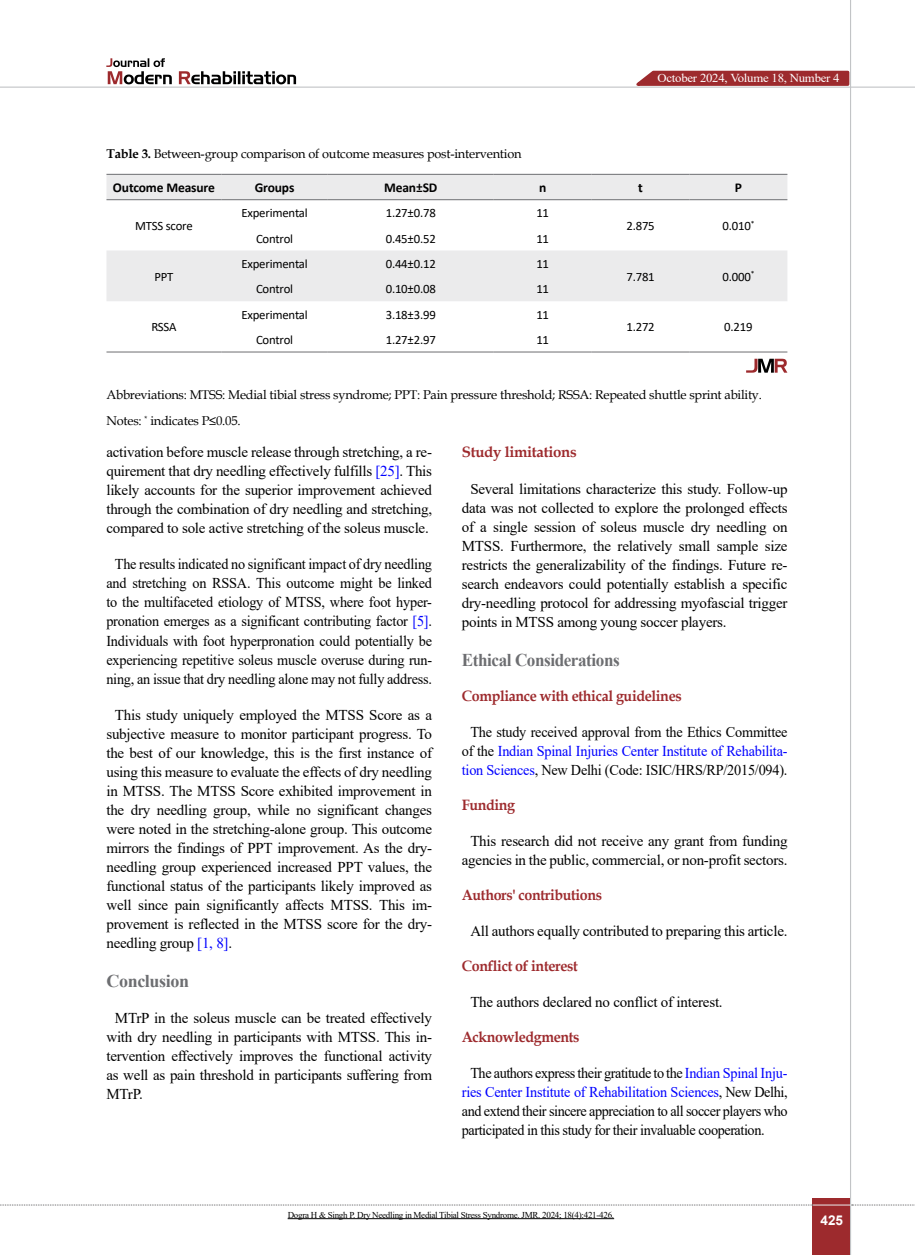
<style>
.page{position:relative;width:915px;height:1255px;background:#fff}
.page>*{position:absolute;margin:0;border:0;box-sizing:border-box;transform-origin:0 0}
.t1{font:700 18px "Times New Roman";letter-spacing:-.025em;color:#6d6e71;scale:.95 1}
.t2{font:700 18px "Times New Roman";letter-spacing:-.025em;color:#6d6e71}
.t3{font:15px/19px "Times New Roman";letter-spacing:-.015em;color:#000;text-align:justify}
.t4{font:15px/19px "Times New Roman";letter-spacing:-.015em;color:#000;text-align:center;scale:.95 1}
.t5{font:700 15px "Book Antiqua";letter-spacing:-.025em;color:#9d2a2d;scale:.95 1}
.t6{font:700 15px "Book Antiqua";letter-spacing:-.025em;color:#9d2a2d}
.t7{font:700 13.5px "Calibri";letter-spacing:-.01em;color:#000}
.t8{font:700 13.5px "Arial";color:#fff}
.t9{font:12.75px/26.2px "Book Antiqua";letter-spacing:-.015em;color:#000}
.t10{font:12.75px "Calibri";letter-spacing:-.015em;color:#000}
.t11{font:12.15px "Times New Roman";letter-spacing:-.015em;color:#fff;scale:1.05 1}
.t12{font:9px "Times New Roman";letter-spacing:-.03em;color:#000}
.s1{font-weight:700}
.s2{color:#00f}
</style>
<div class="page">
<div style="left:812px;top:1198px;width:38px;height:56px;background:#9d2a2d"></div>
<hr style="left:849px;top:0;width:1px;height:1254px;background:#c2c4c6">
<hr style="left:0;top:87px;width:914px;height:1px;background:#c2c4c6">
<hr style="left:812px;top:1204px;width:38px;height:1px;background:#ebebec">
<svg style="left:0;top:1204px;width:812px;height:1px"></svg>
<svg style="left:851px;top:1204px;width:64px;height:1px"></svg>
<svg style="left:179px;top:71px;width:117px;height:13px"></svg>
<svg style="left:106px;top:58px;width:66px;height:26px"></svg>
<svg style="left:106px;top:175px;width:681px;height:126px;fill:#ebebec"></svg>
<hr style="left:106px;top:351px;width:115px;height:1px;background:#6d6e71">
<hr style="left:591px;top:351px;width:98px;height:1px;background:#6d6e71">
<hr style="left:689px;top:351px;width:98px;height:1px;background:#6d6e71">
<hr style="left:221px;top:351px;width:106px;height:1px;background:#6d6e71">
<hr style="left:327px;top:351px;width:166px;height:1px;background:#6d6e71">
<hr style="left:493px;top:351px;width:98px;height:1px;background:#6d6e71">
<hr style="left:106px;top:174px;width:115px;height:1px;background:#6d6e71">
<hr style="left:221px;top:174px;width:106px;height:1px;background:#6d6e71">
<hr style="left:327px;top:174px;width:166px;height:1px;background:#6d6e71">
<hr style="left:493px;top:174px;width:98px;height:1px;background:#6d6e71">
<hr style="left:591px;top:174px;width:98px;height:1px;background:#6d6e71">
<hr style="left:689px;top:174px;width:98px;height:1px;background:#6d6e71">
<hr style="left:106px;top:199px;width:115px;height:1px;background:#6d6e71">
<hr style="left:221px;top:199px;width:106px;height:1px;background:#6d6e71">
<hr style="left:327px;top:199px;width:166px;height:1px;background:#6d6e71">
<hr style="left:493px;top:199px;width:98px;height:1px;background:#6d6e71">
<hr style="left:591px;top:199px;width:98px;height:1px;background:#6d6e71">
<hr style="left:689px;top:199px;width:98px;height:1px;background:#6d6e71">
<svg style="left:746px;top:359px;width:41px;height:13px"></svg>
<hr style="left:287px;top:1218px;width:327px;height:1px;background:#000">
<svg style="left:629px;top:69px;width:221px;height:18px;background:#b05658"></svg>
<p class="t11" style="left:657px;top:69px;width:175px">October 2024, Volume 18, Number 4</p>
<p class="t9" style="left:106px;top:140px;width:416px"><span class="s1">Table 3.</span> Between-group comparison of outcome measures post-intervention</p>
<p class="t7" style="left:113px;top:178px;width:103px">Outcome Measure</p>
<p class="t7" style="left:255px;top:178px;width:41px">Groups</p>
<p class="t7" style="left:384px;top:178px;width:55px">Mean±SD</p>
<p class="t7" style="left:539px;top:178px;width:9px">n</p>
<p class="t7" style="left:638px;top:178px;width:6px">t</p>
<p class="t7" style="left:734px;top:178px;width:9px">P</p>
<p class="t10" style="left:135px;top:217px;width:59px">MTSS score</p>
<p class="t10" style="left:241px;top:204px;width:68px">Experimental</p>
<p class="t10" style="left:385px;top:204px;width:52px">1.27±0.78</p>
<p class="t10" style="left:536px;top:204px;width:14px">11</p>
<p class="t10" style="left:626px;top:217px;width:30px">2.875</p>
<p class="t10" style="left:722px;top:217px;width:33px">0.010<sup>*</sup></p>
<p class="t10" style="left:154px;top:267px;width:20px">PPT</p>
<p class="t10" style="left:151px;top:318px;width:27px">RSSA</p>
<p class="t10" style="left:256px;top:229px;width:39px">Control</p>
<p class="t10" style="left:385px;top:229px;width:52px">0.45±0.52</p>
<p class="t10" style="left:536px;top:229px;width:14px">11</p>
<p class="t10" style="left:241px;top:255px;width:68px">Experimental</p>
<p class="t10" style="left:385px;top:255px;width:52px">0.44±0.12</p>
<p class="t10" style="left:536px;top:255px;width:14px">11</p>
<p class="t10" style="left:256px;top:280px;width:39px">Control</p>
<p class="t10" style="left:385px;top:280px;width:52px">0.10±0.08</p>
<p class="t10" style="left:536px;top:280px;width:14px">11</p>
<p class="t10" style="left:241px;top:305px;width:68px">Experimental</p>
<p class="t10" style="left:385px;top:305px;width:52px">3.18±3.99</p>
<p class="t10" style="left:536px;top:305px;width:14px">11</p>
<p class="t10" style="left:256px;top:331px;width:39px">Control</p>
<p class="t10" style="left:385px;top:331px;width:52px">1.27±2.97</p>
<p class="t10" style="left:536px;top:331px;width:14px">11</p>
<p class="t10" style="left:626px;top:267px;width:30px">7.781</p>
<p class="t10" style="left:722px;top:267px;width:33px">0.000<sup>*</sup></p>
<p class="t10" style="left:626px;top:318px;width:30px">1.272</p>
<p class="t10" style="left:724px;top:318px;width:30px">0.219</p>
<p class="t9" style="left:106px;top:381px;width:656px">Abbreviations: MTSS: Medial tibial stress syndrome; PPT: Pain pressure threshold; RSSA: Repeated shuttle sprint ability.<br>Notes: <sup>*</sup> indicates P≤0.05.</p>
<p class="t3" style="left:106px;top:442px;width:327px">activation before muscle release through stretching, a re&shy;quirement that dry needling effectively fulfills <span class="s2">[25]</span>. This likely accounts for the superior improvement achieved through the combination of dry needling and stretching, compared to sole active stretching of the soleus muscle.</p>
<p class="t4" style="left:106px;top:554px;width:344px">The results indicated no significant impact of dry needling and stretching on RSSA. This outcome might be linked to the multifaceted etiology of MTSS, where foot hyper&shy;pronation emerges as a significant contributing factor <span class="s2">[5]</span>.<br>Individuals with foot hyperpronation could potentially be experiencing repetitive soleus muscle overuse during run&shy;ning, an issue that dry needling alone may not fully address.</p>
<p class="t3" style="left:106px;top:704px;width:327px;text-indent:9px">This study uniquely employed the MTSS Score as a subjective measure to monitor participant progress. To the best of our knowledge, this is the first instance of using this measure to evaluate the effects of dry needling in MTSS. The MTSS Score exhibited improvement in the dry needling group, while no significant changes were noted in the stretching-alone group. This outcome mirrors the findings of PPT improvement. As the dry&shy;needling group experienced increased PPT values, the functional status of the participants likely improved as well since pain significantly affects MTSS. This im&shy;provement is reflected in the MTSS score for the dry&shy;needling group <span class="s2">[1, 8]</span>.</p>
<p class="t2" style="left:106px;top:968px;width:84px">Conclusion</p>
<p class="t3" style="left:106px;top:1008px;width:327px;text-indent:9px">MTrP in the soleus muscle can be treated effectively with dry needling in participants with MTSS. This in&shy;tervention effectively improves the functional activity as well as pain threshold in participants suffering from MTrP.</p>
<p class="t6" style="left:461px;top:442px;width:116px">Study limitations</p>
<p class="t3" style="left:461px;top:478px;width:327px;text-indent:9px">Several limitations characterize this study. Follow-up data was not collected to explore the prolonged effects of a single session of soleus muscle dry needling on MTSS. Furthermore, the relatively small sample size restricts the generalizability of the findings. Future re&shy;search endeavors could potentially establish a specific dry-needling protocol for addressing myofascial trigger points in MTSS among young soccer players.</p>
<p class="t1" style="left:461px;top:646px;width:168px">Ethical Considerations</p>
<p class="t5" style="left:461px;top:685px;width:233px">Compliance with ethical guidelines</p>
<p class="t4" style="left:461px;top:721px;width:344px">The study received approval from the Ethics Committee of the <span class="s2">Indian Spinal Injuries Center Institute of Rehabilita&shy;tion Sciences</span>, New Delhi (Code: ISIC/HRS/RP/2015/094).</p>
<p class="t5" style="left:461px;top:794px;width:58px">Funding</p>
<p class="t3" style="left:461px;top:830px;width:327px;text-align:center">This research did not receive any grant from funding agencies in the public, commercial, or non-profit sectors.</p>
<p class="t5" style="left:461px;top:884px;width:149px">Authors' contributions</p>
<p class="t3" style="left:470px;top:921px;width:318px">All authors equally contributed to preparing this article.</p>
<p class="t5" style="left:461px;top:955px;width:124px">Conflict of interest</p>
<p class="t3" style="left:470px;top:992px;width:254px">The authors declared no conflict of interest.</p>
<p class="t5" style="left:461px;top:1026px;width:125px">Acknowledgments</p>
<p class="t4" style="left:461px;top:1063px;width:344px;text-align:justify;text-indent:9px">The authors express their gratitude to the <span class="s2">Indian Spinal Inju&shy;ries Center Institute of Rehabilitation Sciences</span>, New Delhi, and extend their sincere appreciation to all soccer players who participated in this study for their invaluable cooperation.</p>
<p class="t12" style="left:287px;top:1208px;width:328px">Dogra H &amp; Singh P. Dry Needling in Medial Tibial Stress Syndrome. JMR. 2024; 18(4):421-426.</p>
<p class="t8" style="left:820px;top:1210px;width:24px">425</p>
</div>
